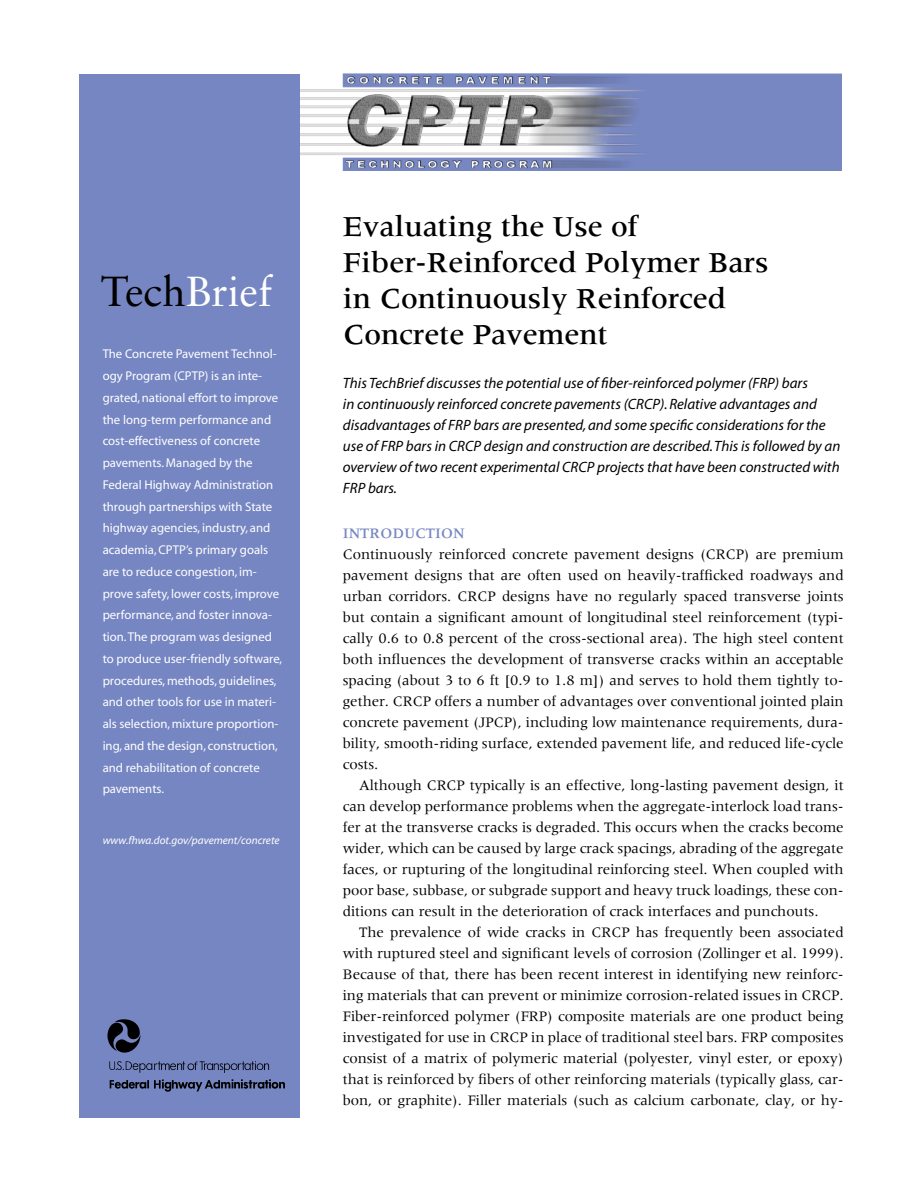
<style>
.page{position:relative;width:918px;height:1188px;background:#fff}
.page>*{position:absolute;margin:0;border:0;box-sizing:border-box;transform-origin:0 0}
.t1{font:42px "Sabon";color:#fff}
.t2{font:500 30px/36px "Meridien LT";color:#000}
.t3{font:15px/21px "Meridien LT";letter-spacing:-.005em;color:#000;text-align:justify}
.t4{font:italic 15px/21px "Myriad";color:#000}
.t5{font:500 15px "Meridien LT";letter-spacing:-.005em;color:#7686c2}
.t6{font:12.75px/21.8px "Myriad";color:#fff}
.t7{font:italic 11.25px "Myriad";color:#fff}
.s1{color:#000}
</style>
<div class="page">
<img style="left:300px;top:74px;width:540px;height:96px">
<div style="left:80px;top:74px;width:220px;height:1043px;background:#7686c2"></div>
<svg style="left:107px;top:1019px;width:178px;height:73px"></svg>
<h1 class="t1" style="left:101px;top:266px;width:173px"><span class="s1">Tech</span>Brief</h1>
<p class="t6" style="left:103px;top:344px;width:181px">The Concrete Pavement Technol&shy;ogy Program (CPTP) is an inte&shy;grated, national effort to improve the long-term performance and cost-effectiveness of concrete pavements. Managed by the<br>Federal Highway Administration through partnerships with State highway agencies, industry, and academia, CPTP’s primary goals are to reduce congestion, im&shy;prove safety, lower costs, improve performance, and foster innova&shy;tion. The program was designed to produce user-friendly software, procedures, methods, guidelines, and other tools for use in materi&shy;als selection, mixture proportion&shy;ing, and the design, construction, and rehabilitation of concrete pavements.</p>
<p class="t7" style="left:103px;top:835px;width:178px">www.fhwa.dot.gov/pavement/concrete</p>
<h2 class="t2" style="left:343px;top:208px;width:427px">Evaluating the Use of<br>Fiber-Reinforced Polymer Bars in Continuously Reinforced<br>Concrete Pavement</h2>
<p class="t4" style="left:343px;top:373px;width:499px">This TechBrief discusses the potential use of fiber-reinforced polymer (FRP) bars<br>in continuously reinforced concrete pavements (CRCP). Relative advantages and disadvantages of FRP bars are presented, and some specific considerations for the use of FRP bars in CRCP design and construction are described. This is followed by an overview of two recent experimental CRCP projects that have been constructed with FRP bars.</p>
<p class="t5" style="left:343px;top:525px;width:124px">introduction</p>
<p class="t3" style="left:343px;top:544px;width:502px">Continuously reinforced concrete pavement designs (CRCP) are premium pavement designs that are often used on heavily-trafficked roadways and urban corridors. CRCP designs have no regularly spaced transverse joints but contain a significant amount of longitudinal steel reinforcement (typi&shy;cally 0.6 to 0.8 percent of the cross-sectional area). The high steel content both influences the development of transverse cracks within an acceptable spacing (about 3 to 6 ft [0.9 to 1.8 m]) and serves to hold them tightly to&shy;gether. CRCP offers a number of advantages over conventional jointed plain concrete pavement (JPCP), including low maintenance requirements, dura&shy;bility, smooth-riding surface, extended pavement life, and reduced life-cycle costs.</p>
<p class="t3" style="left:343px;top:775px;width:502px;text-indent:16px">Although CRCP typically is an effective, long-lasting pavement design, it can develop performance problems when the aggregate-interlock load trans&shy;fer at the transverse cracks is degraded. This occurs when the cracks become wider, which can be caused by large crack spacings, abrading of the aggregate faces, or rupturing of the longitudinal reinforcing steel. When coupled with poor base, subbase, or subgrade support and heavy truck loadings, these con&shy;ditions can result in the deterioration of crack interfaces and punchouts.</p>
<p class="t3" style="left:343px;top:922px;width:502px;text-indent:16px">The prevalence of wide cracks in CRCP has frequently been associated with ruptured steel and significant levels of corrosion (Zollinger et al. 1999).<br>Because of that, there has been recent interest in identifying new reinforc&shy;ing materials that can prevent or minimize corrosion-related issues in CRCP.<br>Fiber-reinforced polymer (FRP) composite materials are one product being investigated for use in CRCP in place of traditional steel bars. FRP composites consist of a matrix of polymeric material (polyester, vinyl ester, or epoxy) that is reinforced by fibers of other reinforcing materials (typically glass, car&shy;bon, or graphite). Filler materials (such as calcium carbonate, clay, or hy-</p>
</div>
